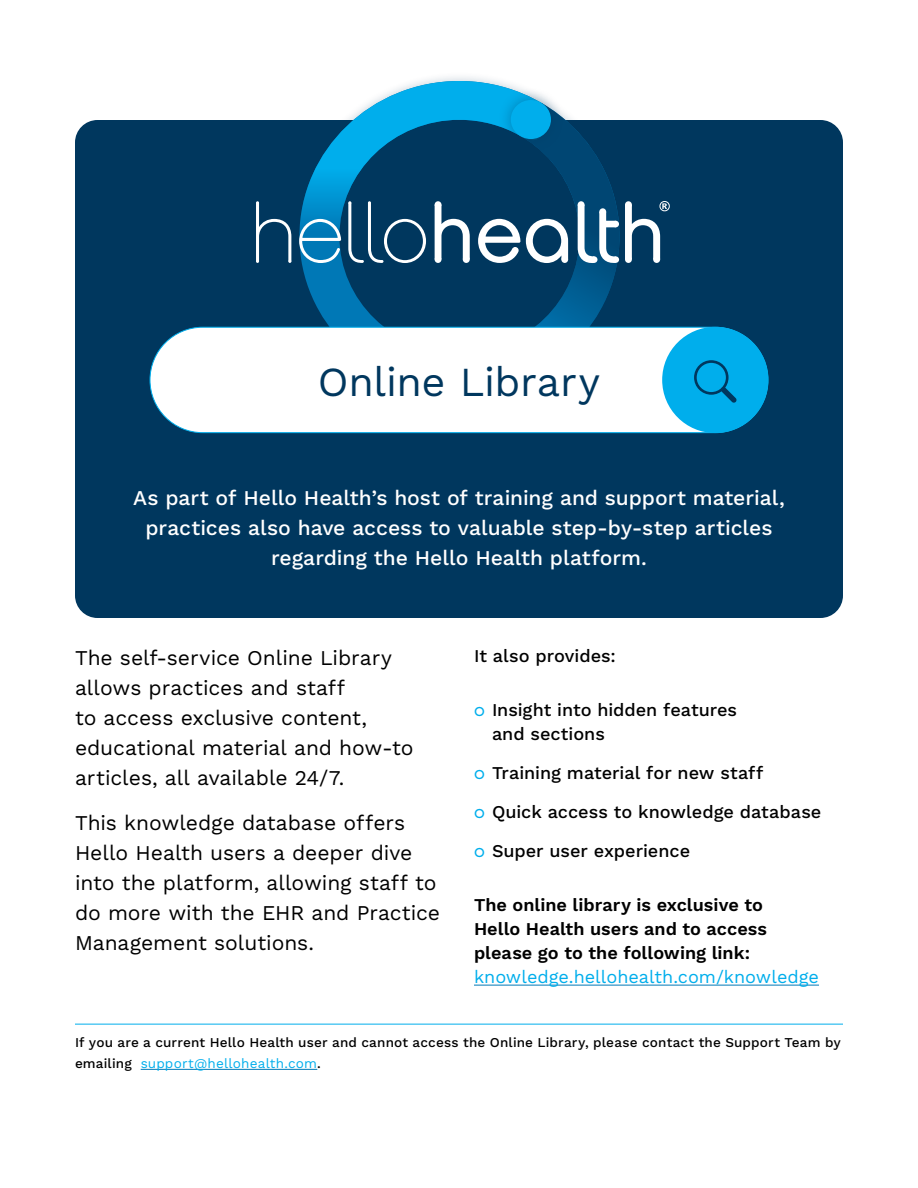
<style>
.page{position:relative;width:918px;height:1188px;background:#fff}
.page>*{position:absolute;margin:0;border:0;box-sizing:border-box;transform-origin:0 0}
.H1_Title{font:41.25px "Work Sans";letter-spacing:-.005em;color:#00375e}
.TXT_Paragraph_WorkSa{font:21px/30px "Work Sans";letter-spacing:-.005em;color:#000}
.TXT_Paragraph_WorkSa-2{font:500 21px/30px "Work Sans";color:#fff;text-align:center}
.TXT_Paragraph_WorkSa-3{font:500 18px/24px "Work Sans";color:#000}
.TXT_Paragraph_WorkSa-4{font:600 18px/24px "Work Sans";color:#000}
.TXT_Paragraph_WorkSa-5{font:500 13.5px/21px "Work Sans";letter-spacing:.01em;color:#000}
.s1{font-weight:400;color:#00aeec}
</style>
<div class="page">
<div style="left:75px;top:120px;width:768px;height:498px;background:#00375e;border-radius:22px"></div>
<hr style="left:474px;top:985px;width:345px;height:1px;background:#0078b6">
<hr style="left:75px;top:1024px;width:768px;height:1px;background:#00aeec">
<hr style="left:141px;top:1069px;width:176px;height:1px;background:#0078b6">
<div style="left:289px;top:71px;width:341px;height:331px;background:#00375e;opacity:.25"></div>
<svg style="left:299px;top:81px;width:321px;height:246px"></svg>
<svg style="left:459px;top:103px;width:161px;height:224px"></svg>
<svg style="left:578px;top:205px;width:38px;height:59px"></svg>
<svg style="left:625px;top:201px;width:45px;height:58px"></svg>
<div style="left:625px;top:201px;width:7px;height:7px;background:#fff;border-radius:50%"></div>
<div style="left:625px;top:256px;width:7px;height:7px;background:#fff;border-radius:50%"></div>
<div style="left:653px;top:256px;width:7px;height:7px;background:#fff;border-radius:50%"></div>
<div style="left:591px;top:256px;width:6px;height:7px;background:#fff;border-radius:50%"></div>
<div style="left:578px;top:201px;width:7px;height:7px;background:#fff;border-radius:50%"></div>
<div style="left:599px;top:208px;width:7px;height:7px;background:#fff;border-radius:50%"></div>
<div style="left:612px;top:221px;width:7px;height:6px;background:#fff;border-radius:50%"></div>
<div style="left:613px;top:256px;width:6px;height:7px;background:#fff;border-radius:50%"></div>
<svg style="left:299px;top:81px;width:269px;height:183px"></svg>
<svg style="left:256px;top:201px;width:35px;height:62px"></svg>
<div style="left:150px;top:327px;width:618px;height:106px;background:#fff;border-radius:53px"></div>
<div style="left:150px;top:327px;width:618px;height:106px;border:1px solid #00aeec;border-radius:53px"></div>
<div style="left:662px;top:327px;width:106px;height:106px;background:#00aeec;border-radius:50%"></div>
<svg style="left:694px;top:360px;width:43px;height:43px"></svg>
<p class="H1_Title" style="left:318px;top:357px;width:284px">Online Library</p>
<p class="TXT_Paragraph_WorkSa-2" style="left:133px;top:484px;width:653px">As part of Hello Health’s host of training and support material, practices also have access to valuable step-by-step articles regarding the Hello Health platform.</p>
<p class="TXT_Paragraph_WorkSa" style="left:75px;top:643px;width:340px">The self-service Online Library allows practices and staff<br>to access exclusive content, educational material and how-to articles, all available 24/7.</p>
<p class="TXT_Paragraph_WorkSa" style="left:75px;top:808px;width:367px">This knowledge database offers<br>Hello Health users a deeper dive into the platform, allowing staff to do more with the EHR and Practice<br>Management solutions.</p>
<p class="TXT_Paragraph_WorkSa-3" style="left:474px;top:645px;width:143px">It also provides:</p>
<p class="TXT_Paragraph_WorkSa-3" style="left:492px;top:699px;width:247px;text-indent:-18px"><span class="s1">○</span> Insight into hidden features and sections</p>
<p class="TXT_Paragraph_WorkSa-3" style="left:474px;top:762px;width:291px"><span class="s1">○</span> Training material for new staff</p>
<p class="TXT_Paragraph_WorkSa-3" style="left:474px;top:801px;width:349px"><span class="s1">○</span> Quick access to knowledge database</p>
<p class="TXT_Paragraph_WorkSa-3" style="left:474px;top:840px;width:218px"><span class="s1">○</span> Super user experience</p>
<p class="TXT_Paragraph_WorkSa-4" style="left:474px;top:894px;width:346px">The online library is exclusive to<br>Hello Health users and to access please go to the following link: <span class="s1">knowledge.hellohealth.com/knowledge</span></p>
<p class="TXT_Paragraph_WorkSa-5" style="left:75px;top:1033px;width:767px">If you are a current Hello Health user and cannot access the Online Library, please contact the Support Team by emailing <span class="s1">support@hellohealth.com</span>.</p>
</div>
